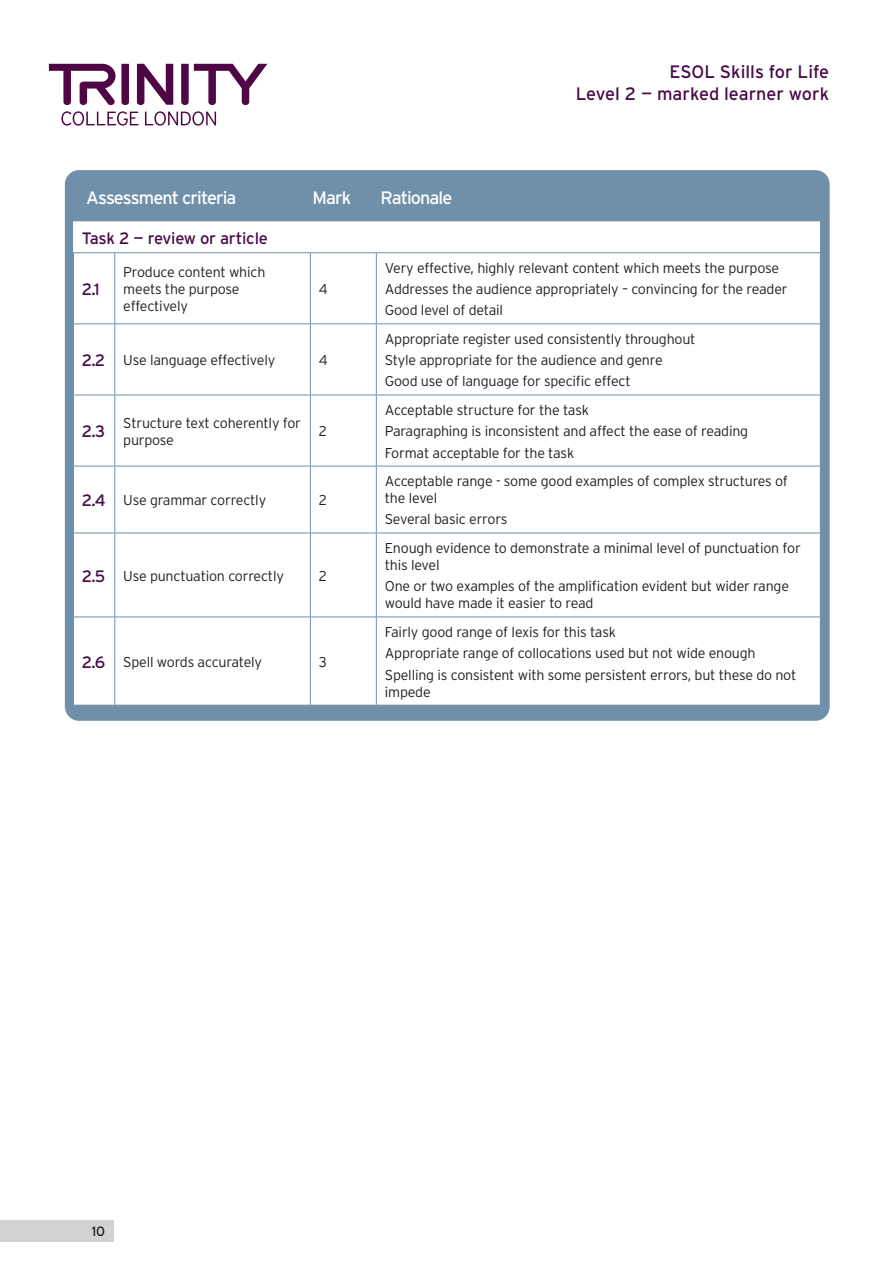
<style>
.page{position:relative;width:893px;height:1263px;background:#fff}
.page>*{position:absolute;margin:0;border:0;box-sizing:border-box;transform-origin:0 0}
.t1{font:18px/21.6px "Interstate";color:#480c49;text-align:right}
.t2{font:18px "Interstate";letter-spacing:-.05em;color:#fff}
.t3{font:16.5px "Interstate";letter-spacing:-.015em;color:#480c49}
.t4{font:300 14.25px/21.3px "Interstate";letter-spacing:-.015em;color:#231f20}
.t5{font:13.5px "Interstate";color:#231f20}
.s1{font-weight:400;font-size:16.5px;color:#480c49}
</style>
<div class="page">
<svg style="left:49px;top:64px;width:218px;height:62px"></svg>
<div style="left:0;top:1220px;width:114px;height:21px;background:#d1d2d4"></div>
<div style="left:66px;top:172px;width:762px;height:547px;background:#6f90a8;border-radius:13px"></div>
<div style="left:65px;top:170px;width:765px;height:551px;border:3px solid #6f90a8;border-radius:13px"></div>
<div style="left:73px;top:221px;width:747px;height:32px;background:#fff"></div>
<div style="left:74px;top:253px;width:746px;height:452px;background:#fff"></div>
<hr style="left:114px;top:253px;width:1px;height:70px;background:#6f90a8">
<hr style="left:310px;top:253px;width:1px;height:70px;background:#6f90a8">
<hr style="left:73px;top:323px;width:42px;height:1px;background:#6f90a8">
<hr style="left:115px;top:323px;width:195px;height:1px;background:#6f90a8">
<hr style="left:114px;top:324px;width:1px;height:71px;background:#6f90a8">
<hr style="left:310px;top:324px;width:1px;height:71px;background:#6f90a8">
<hr style="left:376px;top:324px;width:1px;height:71px;background:#6f90a8">
<hr style="left:73px;top:395px;width:42px;height:1px;background:#6f90a8">
<hr style="left:115px;top:395px;width:195px;height:1px;background:#6f90a8">
<hr style="left:114px;top:395px;width:1px;height:71px;background:#6f90a8">
<hr style="left:310px;top:395px;width:66px;height:1px;background:#6f90a8">
<hr style="left:310px;top:395px;width:1px;height:71px;background:#6f90a8">
<hr style="left:376px;top:395px;width:445px;height:1px;background:#6f90a8">
<hr style="left:376px;top:395px;width:1px;height:71px;background:#6f90a8">
<hr style="left:73px;top:466px;width:42px;height:1px;background:#6f90a8">
<hr style="left:115px;top:466px;width:195px;height:1px;background:#6f90a8">
<hr style="left:114px;top:466px;width:1px;height:67px;background:#6f90a8">
<hr style="left:310px;top:466px;width:66px;height:1px;background:#6f90a8">
<hr style="left:310px;top:466px;width:1px;height:67px;background:#6f90a8">
<hr style="left:376px;top:466px;width:445px;height:1px;background:#6f90a8">
<hr style="left:376px;top:466px;width:1px;height:67px;background:#6f90a8">
<hr style="left:114px;top:533px;width:1px;height:83px;background:#6f90a8">
<hr style="left:310px;top:533px;width:66px;height:1px;background:#6f90a8">
<hr style="left:310px;top:533px;width:1px;height:83px;background:#6f90a8">
<hr style="left:376px;top:533px;width:445px;height:1px;background:#6f90a8">
<hr style="left:376px;top:533px;width:1px;height:83px;background:#6f90a8">
<hr style="left:114px;top:617px;width:1px;height:88px;background:#6f90a8">
<hr style="left:310px;top:617px;width:1px;height:88px;background:#6f90a8">
<hr style="left:376px;top:617px;width:1px;height:88px;background:#6f90a8">
<hr style="left:73px;top:533px;width:42px;height:1px;background:#6f90a8">
<hr style="left:115px;top:533px;width:195px;height:1px;background:#6f90a8">
<hr style="left:73px;top:616px;width:42px;height:1px;background:#6f90a8">
<hr style="left:115px;top:616px;width:195px;height:1px;background:#6f90a8">
<hr style="left:310px;top:616px;width:66px;height:1px;background:#6f90a8">
<hr style="left:376px;top:616px;width:445px;height:1px;background:#6f90a8">
<hr style="left:73px;top:173px;width:42px;height:1px;background:#6f90a8">
<hr style="left:73px;top:173px;width:1px;height:47px;background:#6f90a8">
<hr style="left:115px;top:173px;width:195px;height:1px;background:#6f90a8">
<hr style="left:310px;top:173px;width:66px;height:1px;background:#6f90a8">
<hr style="left:376px;top:173px;width:445px;height:1px;background:#6f90a8">
<hr style="left:376px;top:253px;width:1px;height:70px;background:#6f90a8">
<hr style="left:73px;top:252px;width:42px;height:1px;background:#6f90a8">
<hr style="left:115px;top:252px;width:195px;height:1px;background:#6f90a8">
<hr style="left:310px;top:323px;width:66px;height:1px;background:#6f90a8">
<hr style="left:376px;top:323px;width:445px;height:1px;background:#6f90a8">
<hr style="left:310px;top:252px;width:66px;height:1px;background:#6f90a8">
<hr style="left:376px;top:252px;width:445px;height:1px;background:#6f90a8">
<p class="t1" style="left:576px;top:61px;width:255px">ESOL Skills for Life<br>Level 2 — marked learner work</p>
<p class="t2" style="left:86px;top:188px;width:152px">Assessment criteria</p>
<p class="t2" style="left:313px;top:188px;width:40px">Mark</p>
<p class="t2" style="left:381px;top:188px;width:73px">Rationale</p>
<p class="t3" style="left:82px;top:228px;width:187px">Task 2 — review or article</p>
<p class="t3" style="left:82px;top:280px;width:19px">2.1</p>
<p class="t4" style="left:385px;top:257px;width:404px">Very effective, highly relevant content which meets the purpose<br>Addresses the audience appropriately – convincing for the reader<br>Good level of detail</p>
<p class="t4" style="left:123px;top:263px;width:144px;line-height:17.1px">Produce content which meets the purpose effectively</p>
<p class="t4" style="left:319px;top:278px;width:10px">4</p>
<p class="t4" style="left:82px;top:349px;width:195px"><span class="s1">2.2</span> Use language effectively</p>
<p class="t4" style="left:319px;top:349px;width:10px">4</p>
<p class="t3" style="left:82px;top:422px;width:25px">2.3</p>
<p class="t4" style="left:123px;top:414px;width:179px;line-height:17.1px">Structure text coherently for purpose</p>
<p class="t4" style="left:319px;top:420px;width:10px">2</p>
<p class="t4" style="left:82px;top:489px;width:186px"><span class="s1">2.4</span> Use grammar correctly</p>
<p class="t4" style="left:319px;top:489px;width:10px">2</p>
<p class="t4" style="left:82px;top:565px;width:203px"><span class="s1">2.5</span> Use punctuation correctly</p>
<p class="t4" style="left:319px;top:565px;width:10px">2</p>
<p class="t4" style="left:82px;top:651px;width:182px"><span class="s1">2.6</span> Spell words accurately</p>
<p class="t4" style="left:319px;top:651px;width:10px">3</p>
<p class="t4" style="left:385px;top:328px;width:312px">Appropriate register used consistently throughout<br>Style appropriate for the audience and genre<br>Good use of language for specific effect</p>
<p class="t4" style="left:385px;top:399px;width:365px">Acceptable structure for the task<br>Paragraphing is inconsistent and affect the ease of reading<br>Format acceptable for the task</p>
<p class="t4" style="left:385px;top:472px;width:405px;line-height:17.1px">Acceptable range - some good examples of complex structures of the level</p>
<p class="t4" style="left:385px;top:509px;width:124px">Several basic errors</p>
<p class="t4" style="left:385px;top:539px;width:417px;line-height:17.1px">Enough evidence to demonstrate a minimal level of punctuation for this level</p>
<p class="t4" style="left:385px;top:578px;width:406px;line-height:17.1px">One or two examples of the amplification evident but wider range would have made it easier to read</p>
<p class="t4" style="left:385px;top:621px;width:413px">Fairly good range of lexis for this task<br>Appropriate range of collocations used but not wide enough<br>Spelling is consistent with some persistent errors, but these do not</p>
<p class="t4" style="left:385px;top:681px;width:47px">impede</p>
<p class="t5" style="left:92px;top:1223px;width:15px">10</p>
</div>
